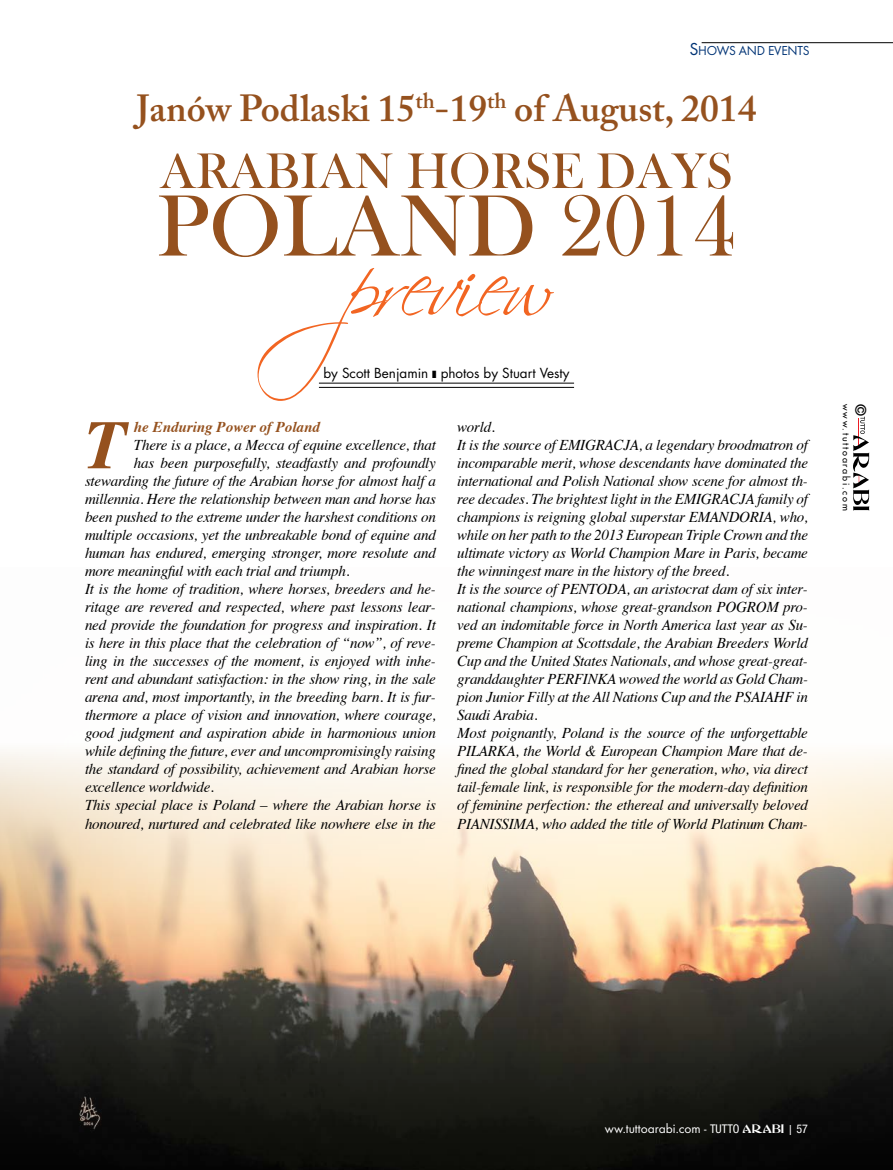
<style>
.page{position:relative;width:893px;height:1170px;background:#fff}
.page>*{position:absolute;margin:0;border:0;box-sizing:border-box;transform-origin:0 0}
.t1{font:90px "Bask Old Face";color:#95511e}
.t2{font:90px "Scriptina";letter-spacing:-.02em;color:#f26522}
.t3{font:italic 700 68.85px "Times";color:#95511e}
.t4{font:51.75px "Bask Old Face";color:#95511e}
.t5{font:600 37.5px "Adobe Caslon";color:#95511e}
.t6{font:italic 15px/18px "Times";letter-spacing:-.015em;color:#000}
.t7{font:italic 700 15px "Times";color:#95511e}
.t8{font:900 extra-condensed 15px "Helvetica";color:#000}
.t9{font:13.5px "Futura";color:#000}
.t10{font:13.5px "Futura T";color:#fff}
.t11{font:13.5px "Futura T";letter-spacing:-.015em;color:#003375}
.t12{font:9px "Futura";letter-spacing:.195em;color:#000}
.s1{font-size:18px}
.s2{font-family:"Helvetica Neue";font-stretch:condensed;font-size:12px}
.s3{font-family:"Abbess";font-size:12px}
.s4{font-size:12px}
</style>
<div class="page">
<img style="left:0;top:752px;width:893px;height:417px">
<hr style="left:702px;top:42px;width:191px;height:1px;background:#000">
<svg style="left:853px;top:417px;width:16px;height:93px"></svg>
<hr style="left:319px;top:383px;width:255px;height:1px;background:#000">
<hr style="left:319px;top:387px;width:255px;height:1px;background:#000">
<p class="t11" style="left:689px;top:43px;width:122px"><span class="s1">S</span>HOWS AND EVENTS</p>
<h3 class="t5" style="left:137px;top:86px;width:621px">Janów Podlaski 15<sup>th</sup>-19<sup>th</sup> of August, 2014</h3>
<h3 class="t4" style="left:160px;top:142px;width:574px">ARABIAN HORSE DAYS</h3>
<h1 class="t1" style="left:157px;top:176px;width:581px">POLAND 2014</h1>
<h1 class="t2" style="left:343px;top:232px;width:208px">preview</h1>
<p class="t9" style="left:323px;top:364px;width:248px">by Scott Benjamin photos by Stuart Vesty</p>
<h2 class="t3" style="left:85px;top:380px;width:44px">T</h2>
<p class="t7" style="left:134px;top:413px;width:187px">he Enduring Power of Poland</p>
<p class="t6" style="left:134px;top:435px;width:303px">There is a place, a Mecca of equine excellence, that</p>
<p class="t6" style="left:134px;top:453px;width:303px">has been purposefully, steadfastly and profoundly</p>
<p class="t6" style="left:85px;top:471px;width:352px">stewarding the future of the Arabian horse for almost half a</p>
<p class="t6" style="left:85px;top:489px;width:352px">millennia. Here the relationship between man and horse has</p>
<p class="t6" style="left:85px;top:507px;width:352px">been pushed to the extreme under the harshest conditions on</p>
<p class="t6" style="left:85px;top:525px;width:352px">multiple occasions, yet the unbreakable bond of equine and</p>
<p class="t6" style="left:85px;top:543px;width:352px">human has endured, emerging stronger, more resolute and</p>
<p class="t6" style="left:85px;top:561px;width:266px">more meaningful with each trial and triumph.</p>
<p class="t6" style="left:85px;top:579px;width:352px">It is the home of tradition, where horses, breeders and he-</p>
<p class="t6" style="left:85px;top:597px;width:352px">ritage are revered and respected, where past lessons lear-</p>
<p class="t6" style="left:85px;top:615px;width:352px">ned provide the foundation for progress and inspiration. It</p>
<p class="t6" style="left:85px;top:633px;width:352px">is here in this place that the celebration of “now”, of reve-</p>
<p class="t6" style="left:85px;top:651px;width:352px">ling in the successes of the moment, is enjoyed with inhe-</p>
<p class="t6" style="left:85px;top:669px;width:352px">rent and abundant satisfaction: in the show ring, in the sale</p>
<p class="t6" style="left:85px;top:687px;width:352px">arena and, most importantly, in the breeding barn. It is fur-</p>
<p class="t6" style="left:85px;top:705px;width:352px">thermore a place of vision and innovation, where courage,</p>
<p class="t6" style="left:85px;top:723px;width:352px">good judgment and aspiration abide in harmonious union</p>
<p class="t6" style="left:85px;top:741px;width:352px">while defining the future, ever and uncompromisingly raising</p>
<p class="t6" style="left:85px;top:759px;width:352px">the standard of possibility, achievement and Arabian horse</p>
<p class="t6" style="left:85px;top:777px;width:130px">excellence worldwide.</p>
<p class="t6" style="left:85px;top:795px;width:352px">This special place is Poland – where the Arabian horse is</p>
<p class="t6" style="left:85px;top:813px;width:352px">honoured, nurtured and celebrated like nowhere else in the</p>
<p class="t6" style="left:457px;top:417px;width:352px">world.<br>It is the source of EMIGRACJA, a legendary broodmatron of incomparable merit, whose descendants have dominated the international and Polish National show scene for almost th&shy;ree decades. The brightest light in the EMIGRACJA family of champions is reigning global superstar EMANDORIA, who, while on her path to the 2013 European Triple Crown and the ultimate victory as World Champion Mare in Paris, became the winningest mare in the history of the breed.<br>It is the source of PENTODA, an aristocrat dam of six inter&shy;national champions, whose great-grandson POGROM pro&shy;ved an indomitable force in North America last year as Su&shy;preme Champion at Scottsdale, the Arabian Breeders World Cup and the United States Nationals, and whose great-great&shy;granddaughter PERFINKA wowed the world as Gold Cham&shy;pion Junior Filly at the All Nations Cup and the PSAIAHF in Saudi Arabia.<br>Most poignantly, Poland is the source of the unforgettable PILARKA, the World &amp; European Champion Mare that de&shy;fined the global standard for her generation, who, via direct tail-female link, is responsible for the modern-day definition of feminine perfection: the ethereal and universally beloved PIANISSIMA, who added the title of World Platinum Cham-</p>
<p class="t12" style="left:852px;top:404px;width:108px;rotate:90deg">www.tuttoarabi.com</p>
<p class="t8" style="left:869px;top:404px;width:13px;rotate:90deg">©</p>
<p class="t10" style="left:605px;top:1120px;width:205px">ww.tuttoarabi.com - <span class="s2">TUTTO</span> <span class="s3">ARABI</span> <span class="s4">|</span> <span class="s2">57</span></p>
</div>
